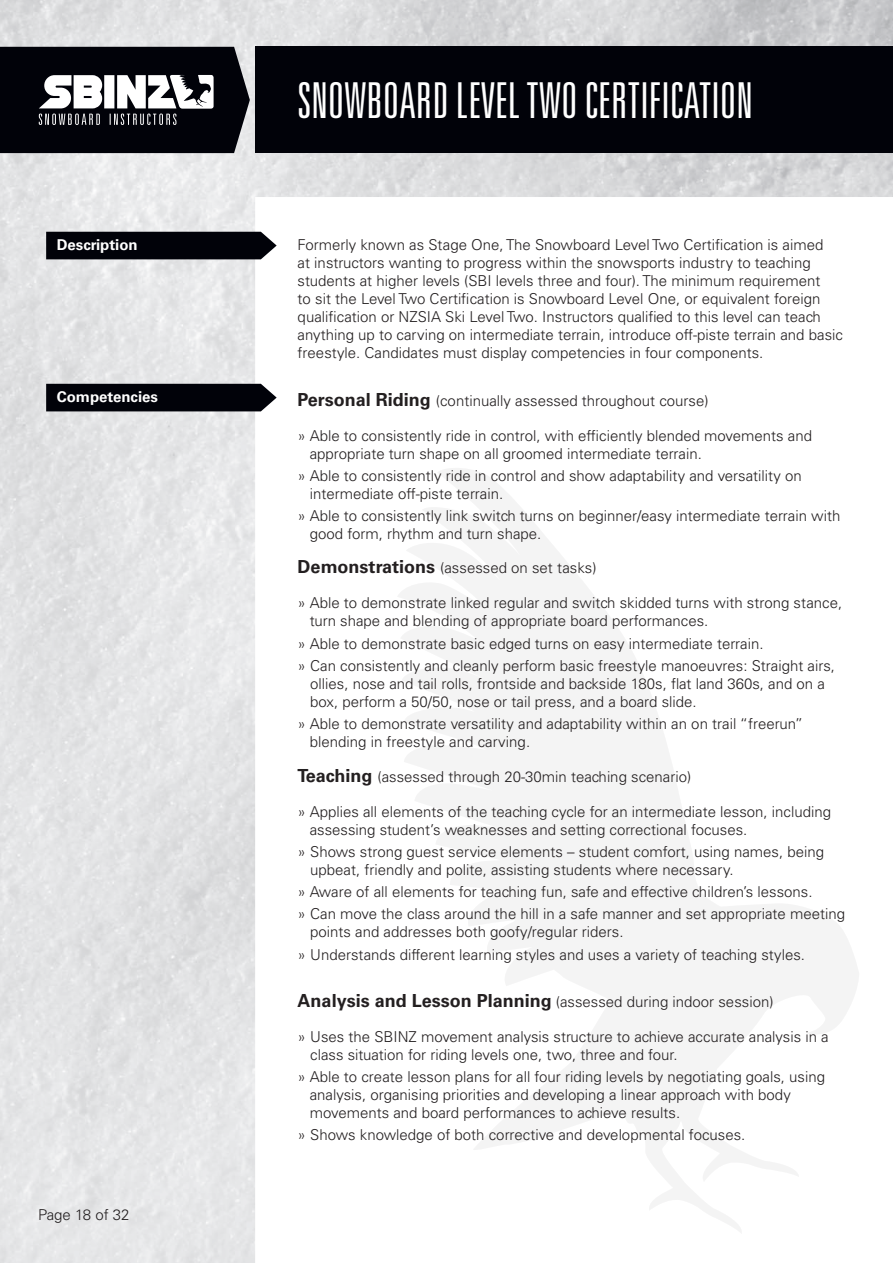
<style>
.page{position:relative;width:893px;height:1263px;background:#fff}
.page>*{position:absolute;margin:0;border:0;box-sizing:border-box;transform-origin:0 0}
.Headings{font:300 ultra-condensed 49.5px "Univers LT Std";color:#fff}
.Copy{font:300 15px/18px "Univers LT Std";color:#231f20}
.Sub_Heading{font:300 15px "Univers LT Std";color:#231f20}
.Sub_Heading-2{font:700 15px "Univers LT Std";color:#fff}
.s1{font-weight:700;font-size:18px}
</style>
<div class="page">
<img style="left:0;top:0;width:893px;height:1263px">
<div style="left:255px;top:47px;width:638px;height:106px;background:#010209"></div>
<div style="left:46px;top:232px;width:231px;height:27px;background:#010209"></div>
<div style="left:46px;top:384px;width:231px;height:27px;background:#010209"></div>
<svg style="left:0;top:47px;width:250px;height:106px;background:#34353b"></svg>
<svg style="left:397px;top:466px;width:463px;height:768px"></svg>
<p class="Sub_Heading-2" style="left:57px;top:236px;width:83px">Description</p>
<p class="Sub_Heading-2" style="left:57px;top:388px;width:103px">Competencies</p>
<p class="Copy" style="left:38px;top:1206px;width:93px">Page 18 of 32</p>
<p class="Headings" style="left:298px;top:75px;width:457px">SNOWBOARD LEVEL TWO CERTIFICATION</p>
<p class="Copy" style="left:298px;top:236px;width:547px">Formerly known as Stage One, The Snowboard Level Two Certification is aimed<br>at instructors wanting to progress within the snowsports industry to teaching students at higher levels (SBI levels three and four). The minimum requirement<br>to sit the Level Two Certification is Snowboard Level One, or equivalent foreign qualification or NZSIA Ski Level Two. Instructors qualified to this level can teach anything up to carving on intermediate terrain, introduce off-piste terrain and basic freestyle. Candidates must display competencies in four components.</p>
<p class="Sub_Heading" style="left:298px;top:391px;width:412px"><span class="s1">Personal Riding</span> (continually assessed throughout course)</p>
<p class="Copy" style="left:310px;top:426px;width:504px;text-indent:-12px">» Able to consistently ride in control, with efficiently blended movements and appropriate turn shape on all groomed intermediate terrain.</p>
<p class="Copy" style="left:310px;top:466px;width:494px;text-indent:-12px">» Able to consistently ride in control and show adaptability and versatility on intermediate off-piste terrain.</p>
<p class="Copy" style="left:310px;top:507px;width:532px;text-indent:-12px">» Able to consistently link switch turns on beginner/easy intermediate terrain with good form, rhythm and turn shape.</p>
<p class="Sub_Heading" style="left:298px;top:559px;width:300px"><span class="s1">Demonstrations</span> (assessed on set tasks)</p>
<p class="Copy" style="left:310px;top:594px;width:534px;text-indent:-12px">» Able to demonstrate linked regular and switch skidded turns with strong stance, turn shape and blending of appropriate board performances.</p>
<p class="Copy" style="left:298px;top:634px;width:467px">» Able to demonstrate basic edged turns on easy intermediate terrain.</p>
<p class="Copy" style="left:310px;top:657px;width:526px;text-indent:-13px">» Can consistently and cleanly perform basic freestyle manoeuvres: Straight airs, ollies, nose and tail rolls, frontside and backside 180s, flat land 360s, and on a box, perform a 50/50, nose or tail press, and a board slide.</p>
<p class="Copy" style="left:310px;top:715px;width:495px;text-indent:-12px">» Able to demonstrate versatility and adaptability within an on trail “freerun” blending in freestyle and carving.</p>
<p class="Sub_Heading" style="left:298px;top:767px;width:395px"><span class="s1">Teaching</span> (assessed through 20-30min teaching scenario)</p>
<p class="Copy" style="left:310px;top:802px;width:523px;text-indent:-12px">» Applies all elements of the teaching cycle for an intermediate lesson, including assessing student’s weaknesses and setting correctional focuses.</p>
<p class="Copy" style="left:310px;top:842px;width:515px;text-indent:-13px">» Shows strong guest service elements – student comfort, using names, being upbeat, friendly and polite, assisting students where necessary.</p>
<p class="Copy" style="left:298px;top:883px;width:516px">» Aware of all elements for teaching fun, safe and effective children’s lessons.</p>
<p class="Copy" style="left:310px;top:905px;width:536px;text-indent:-13px">» Can move the class around the hill in a safe manner and set appropriate meeting points and addresses both goofy/regular riders.</p>
<p class="Copy" style="left:298px;top:945px;width:509px">» Understands different learning styles and uses a variety of teaching styles.</p>
<p class="Sub_Heading" style="left:298px;top:992px;width:477px"><span class="s1">Analysis and Lesson Planning</span> (assessed during indoor session)</p>
<p class="Copy" style="left:310px;top:1027px;width:520px;text-indent:-13px">» Uses the SBINZ movement analysis structure to achieve accurate analysis in a class situation for riding levels one, two, three and four.</p>
<p class="Copy" style="left:310px;top:1068px;width:517px;text-indent:-12px">» Able to create lesson plans for all four riding levels by negotiating goals, using analysis, organising priorities and developing a linear approach with body movements and board performances to achieve results.</p>
<p class="Copy" style="left:298px;top:1126px;width:449px">» Shows knowledge of both corrective and developmental focuses.</p>
</div>
